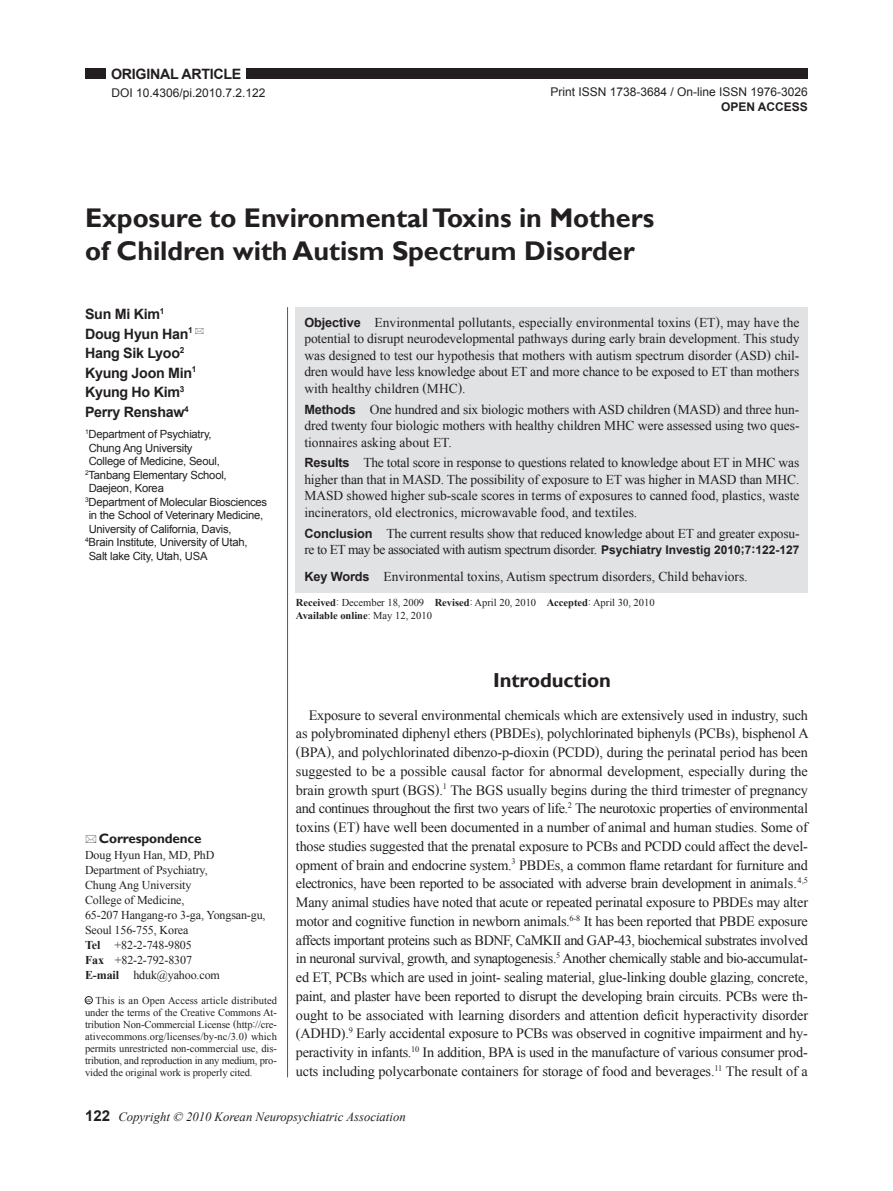
<style>
.page{position:relative;width:893px;height:1191px;background:#fff}
.page>*{position:absolute;margin:0;border:0;box-sizing:border-box;transform-origin:0 0}
.t1{font:700 27px/33px "Gill Sans";color:#231f20}
.t2{font:700 20.25px "Gill Sans";letter-spacing:-.005em;color:#231f20}
.t3{font:14.25px/18.8px "Times New Roman";letter-spacing:-.01em;color:#231f20;text-align:justify}
.t4{font:700 14.25px/19.5px "Arial";letter-spacing:-.02em;color:#231f20}
.t5{font:13.5px/16.5px "Times New Roman";color:#231f20;text-align:justify}
.t6{font:700 13.5px "Gill Sans";letter-spacing:-.01em;color:#231f20}
.t7{font:italic 12.75px "Times New Roman";color:#231f20}
.t8{font:12px/15px "Times New Roman";letter-spacing:-.01em;color:#231f20}
.t9{font:12px "Arial";color:#231f20}
.t10{font:700 12px "Arial";color:#231f20}
.t11{font:11.25px "Arial";letter-spacing:-.02em;color:#231f20}
.t12{font:10.5px/12px "Times New Roman";letter-spacing:-.01em;color:#231f20}
.s1{font-size:7.5px;color:#fff}
.s2{font-family:"Arial";font-weight:700;font-size:12.75px}
.s3{font-family:"Arial";font-weight:700;font-size:12.75px;color:#e1e2e4}
.s4{font-family:"Arial";font-weight:700;font-size:12px}
.s5{font-weight:700}
.s6{font-family:"Arial";font-weight:700;font-style:normal;font-size:15px}
</style>
<div class="page">
<div style="left:296px;top:307px;width:512px;height:285px;background:#e1e2e4"></div>
<hr style="left:287px;top:307px;width:1px;height:446px;background:#57585a">
<hr style="left:287px;top:753px;width:1px;height:324px;background:#57585a">
<div style="left:85px;top:996px;width:7px;height:8px;border:1px solid #231f20;border-radius:50%"></div>
<div style="left:85px;top:68px;width:723px;height:10px;background:#231f20"></div>
<div style="left:106px;top:66px;width:140px;height:13px;background:#fff"></div>
<p class="t4" style="left:106px;top:64px;width:141px"><span class="s1">E</span>ORIGINAL ARTICLE<span class="s1">E</span></p>
<p class="t9" style="left:111px;top:85px;width:156px">DOI 10.4306/pi.2010.7.2.122</p>
<p class="t9" style="left:550px;top:84px;width:259px">Print ISSN 1738-3684 / On-line ISSN 1976-3026</p>
<p class="t10" style="left:721px;top:99px;width:88px">OPEN ACCESS</p>
<h1 class="t1" style="left:85px;top:202px;width:571px">Exposure to Environmental Toxins in Mothers of Children with Autism Spectrum Disorder</h1>
<p class="t4" style="left:85px;top:305px;width:113px">Sun Mi Kim<sup>1<br></sup>Doug Hyun Han<sup>1<br></sup>Hang Sik Lyoo<sup>2<br></sup>Kyung Joon Min<sup>1<br></sup>Kyung Ho Kim<sup>3<br></sup>Perry Renshaw<sup>4</sup></p>
<p class="t11" style="left:85px;top:427px;width:128px"><sup>1</sup>Department of Psychiatry,</p>
<p class="t11" style="left:89px;top:440px;width:105px">Chung Ang University</p>
<p class="t11" style="left:89px;top:454px;width:133px">College of Medicine, Seoul,</p>
<p class="t11" style="left:85px;top:467px;width:143px"><sup>2</sup>Tanbang Elementary School,</p>
<p class="t11" style="left:89px;top:481px;width:77px">Daejeon, Korea</p>
<p class="t11" style="left:85px;top:494px;width:184px"><sup>3</sup>Department of Molecular Biosciences</p>
<p class="t11" style="left:89px;top:508px;width:176px">in the School of Veterinary Medicine,</p>
<p class="t11" style="left:89px;top:521px;width:145px">University of California, Davis,</p>
<p class="t11" style="left:85px;top:535px;width:164px"><sup>4</sup>Brain Institute, University of Utah,</p>
<p class="t11" style="left:89px;top:548px;width:120px">Salt lake City, Utah, USA</p>
<p class="t5" style="left:304px;top:314px;width:497px"><span class="s2">Objective</span><span class="s3">aa</span>Environmental pollutants, especially environmental toxins (ET), may have the potential to disrupt neurodevelopmental pathways during early brain development. This study was designed to test our hypothesis that mothers with autism spectrum disorder (ASD) chil&shy;dren would have less knowledge about ET and more chance to be exposed to ET than mothers with healthy children (MHC).</p>
<p class="t5" style="left:304px;top:400px;width:497px"><span class="s2">Methods</span><span class="s3">aa</span>One hundred and six biologic mothers with ASD children (MASD) and three hun&shy;dred twenty four biologic mothers with healthy children MHC were assessed using two ques&shy;tionnaires asking about ET.</p>
<p class="t5" style="left:304px;top:454px;width:497px"><span class="s2">Results</span><span class="s3">aa</span>The total score in response to questions related to knowledge about ET in MHC was higher than that in MASD. The possibility of exposure to ET was higher in MASD than MHC.<br>MASD showed higher sub-scale scores in terms of exposures to canned food, plastics, waste incinerators, old electronics, microwavable food, and textiles.</p>
<p class="t5" style="left:304px;top:524px;width:497px"><span class="s2">Conclusion</span><span class="s3">aa</span>The current results show that reduced knowledge about ET and greater exposu&shy;re to ET may be associated with autism spectrum disorder. <span class="s4">Psychiatry Investig 2010;7:122-127</span></p>
<p class="t5" style="left:304px;top:568px;width:445px"><span class="s2">Key Words</span><span class="s3">aa</span>Environmental toxins, Autism spectrum disorders, Child behaviors.</p>
<p class="t12" style="left:296px;top:595px;width:360px;line-height:13.5px"><span class="s5">Received</span>: December 18, 2009 <span class="s5">Revised</span>: April 20, 2010 <span class="s5">Accepted</span>: April 30, 2010<br><span class="s5">Available online</span>: May 12, 2010</p>
<p class="t6" style="left:99px;top:830px;width:104px">Correspondence</p>
<p class="t8" style="left:85px;top:847px;width:182px">Doug Hyun Han, MD, PhD<br>Department of Psychiatry,<br>Chung Ang University<br>College of Medicine,<br>65-207 Hangang-ro 3-ga, Yongsan-gu,<br>Seoul 156-755, Korea<br><span class="s5">Tel</span> +82-2-748-9805<br><span class="s5">Fax</span> +82-2-792-8307<br><span class="s5">E-mail</span> hduk@yahoo.com</p>
<p class="t12" style="left:85px;top:994px;width:193px;text-align:justify"><sup>cc</sup> This is an Open Access article distributed under the terms of the Creative Commons At&shy;tribution Non-Commercial License (http://cre&shy;ativecommons.org/licenses/by-nc/3.0) which permits unrestricted non-commercial use, dis&shy;tribution, and reproduction in any medium, pro&shy;vided the original work is properly cited.</p>
<h2 class="t2" style="left:493px;top:668px;width:119px">Introduction</h2>
<p class="t3" style="left:296px;top:705px;width:514px;text-indent:13px">Exposure to several environmental chemicals which are extensively used in industry, such as polybrominated diphenyl ethers (PBDEs), polychlorinated biphenyls (PCBs), bisphenol A (BPA), and polychlorinated dibenzo-p-dioxin (PCDD), during the perinatal period has been suggested to be a possible causal factor for abnormal development, especially during the brain growth spurt (BGS).<sup>1</sup> The BGS usually begins during the third trimester of pregnancy and continues throughout the first two years of life.<sup>2</sup> The neurotoxic properties of environmental toxins (ET) have well been documented in a number of animal and human studies. Some of those studies suggested that the prenatal exposure to PCBs and PCDD could affect the devel&shy;opment of brain and endocrine system.<sup>3</sup> PBDEs, a common flame retardant for furniture and electronics, have been reported to be associated with adverse brain development in animals.<sup>4,5<br></sup>Many animal studies have noted that acute or repeated perinatal exposure to PBDEs may alter motor and cognitive function in newborn animals.<sup>6-8</sup> It has been reported that PBDE exposure affects important proteins such as BDNF, CaMKII and GAP-43, biochemical substrates involved in neuronal survival, growth, and synaptogenesis.<sup>5</sup> Another chemically stable and bio-accumulat&shy;ed ET, PCBs which are used in joint- sealing material, glue-linking double glazing, concrete, paint, and plaster have been reported to disrupt the developing brain circuits. PCBs were th&shy;ought to be associated with learning disorders and attention deficit hyperactivity disorder (ADHD).<sup>9</sup> Early accidental exposure to PCBs was observed in cognitive impairment and hy&shy;peractivity in infants.<sup>10</sup> In addition, BPA is used in the manufacture of various consumer prod&shy;ucts including polycarbonate containers for storage of food and beverages.<sup>11</sup> The result of a</p>
<p class="t7" style="left:85px;top:1107px;width:322px"><span class="s6">122</span> Copyright © 2010 Korean Neuropsychiatric Association</p>
</div>
